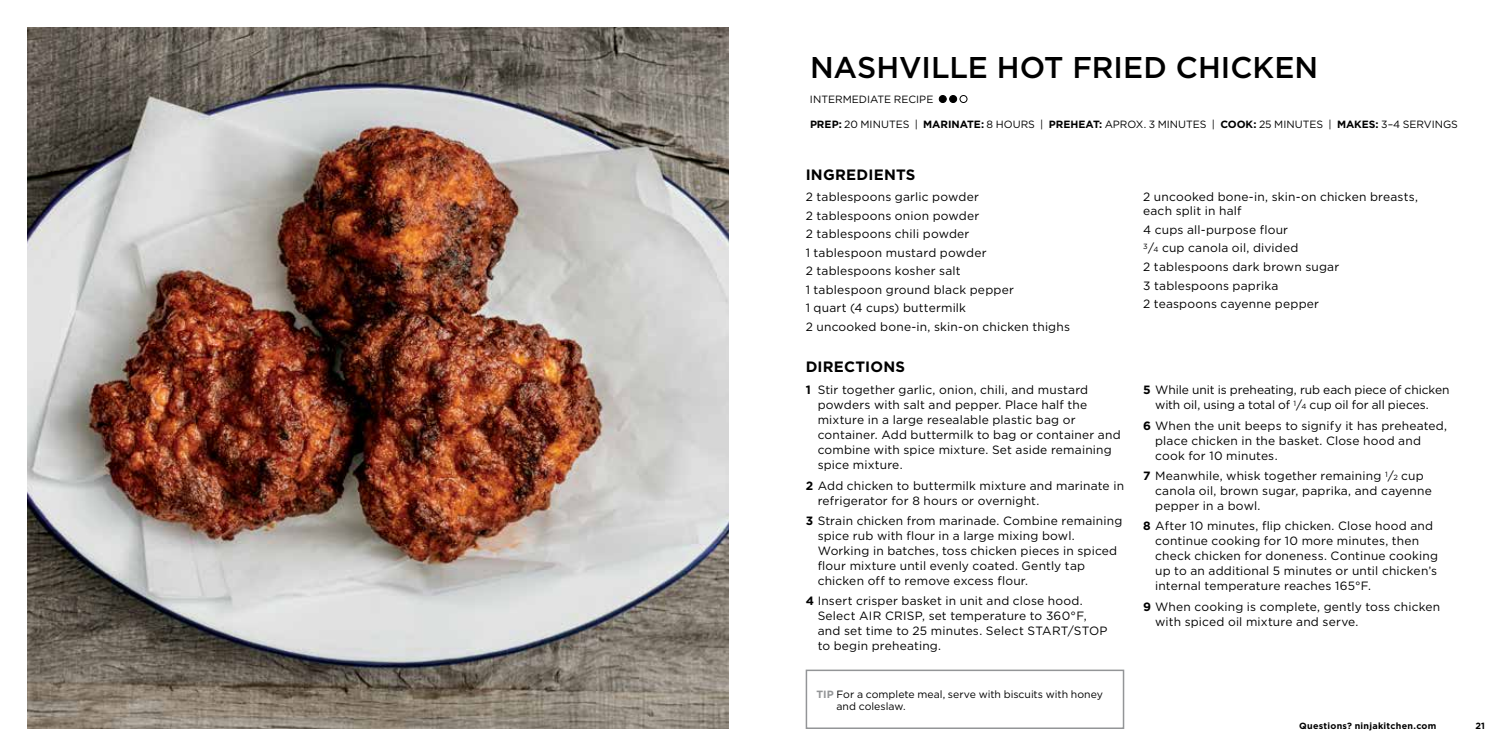
<style>
.page{position:relative;width:1512px;height:756px;background:#fff}
.page>*{position:absolute;margin:0;border:0;box-sizing:border-box;transform-origin:0 0}
.t1{font:500 30px "Gotham";color:#000}
.t2{font:700 15px "Gotham";letter-spacing:.015em;color:#000}
.t3{font:12px/15px "Gotham";letter-spacing:.015em;color:#000}
.t4{font:12px/15px "Gotham";letter-spacing:-.005em;color:#000}
.t5{font:10.5px/12px "Gotham";color:#000}
.t6{font:700 9px "Gotham";letter-spacing:.03em;color:#000}
.s1{font-weight:700}
.s2{font-size:7.5px}
.s3{font-weight:700;color:#939597}
</style>
<div class="page">
<div style="left:939px;top:96px;width:7px;height:7px;background:#000;border-radius:50%"></div>
<div style="left:939px;top:95px;width:8px;height:8px;border:1px solid #000;border-radius:50%"></div>
<div style="left:950px;top:96px;width:7px;height:7px;background:#000;border-radius:50%"></div>
<div style="left:949px;top:95px;width:8px;height:8px;border:1px solid #000;border-radius:50%"></div>
<div style="left:960px;top:95px;width:7px;height:8px;border:1px solid #000;border-radius:50%"></div>
<img style="left:27px;top:27px;width:702px;height:702px">
<div style="left:806px;top:670px;width:318px;height:59px;border:2px solid #939597"></div>
<h1 class="t1" style="left:810px;top:48px;width:510px">NASHVILLE HOT FRIED CHICKEN</h1>
<p class="t5" style="left:810px;top:93px;width:125px">INTERMEDIATE RECIPE</p>
<p class="t5" style="left:810px;top:118px;width:649px"><span class="s1">PREP:</span> 20 MINUTES | <span class="s1">MARINATE:</span> 8 HOURS | <span class="s1">PREHEAT:</span> APROX. 3 MINUTES | <span class="s1">COOK:</span> 25 MINUTES | <span class="s1">MAKES:</span> 3–4 SERVINGS</p>
<p class="t2" style="left:806px;top:165px;width:111px">INGREDIENTS</p>
<p class="t3" style="left:806px;top:187px;width:266px;line-height:18.6px">2 tablespoons garlic powder<br>2 tablespoons onion powder<br>2 tablespoons chili powder<br>1 tablespoon mustard powder<br>2 tablespoons kosher salt<br>1 tablespoon ground black pepper<br>1 quart (4 cups) buttermilk<br>2 uncooked bone-in, skin-on chicken thighs</p>
<p class="t3" style="left:1143px;top:189px;width:277px;line-height:14.2px">2 uncooked bone-in, skin-on chicken breasts, each split in half</p>
<p class="t3" style="left:1143px;top:220px;width:198px;line-height:18.6px">4 cups all-purpose flour<br><sup>3</sup>/<span class="s2">4</span> cup canola oil, divided<br>2 tablespoons dark brown sugar<br>3 tablespoons paprika<br>2 teaspoons cayenne pepper</p>
<p class="t2" style="left:806px;top:357px;width:101px">DIRECTIONS</p>
<p class="t3" style="left:818px;top:382px;width:305px;text-indent:-12px"><span class="s1">1</span> Stir together garlic, onion, chili, and mustard powders with salt and pepper. Place half the mixture in a large resealable plastic bag or container. Add buttermilk to bag or container and combine with spice mixture. Set aside remaining spice mixture.</p>
<p class="t3" style="left:818px;top:478px;width:308px;text-indent:-12px"><span class="s1">2</span> Add chicken to buttermilk mixture and marinate in refrigerator for 8 hours or overnight.</p>
<p class="t3" style="left:818px;top:513px;width:306px;text-indent:-12px"><span class="s1">3</span> Strain chicken from marinade. Combine remaining spice rub with flour in a large mixing bowl.<br>Working in batches, toss chicken pieces in spiced flour mixture until evenly coated. Gently tap chicken off to remove excess flour.</p>
<p class="t3" style="left:818px;top:593px;width:291px;text-indent:-12px"><span class="s1">4</span> Insert crisper basket in unit and close hood.<br>Select AIR CRISP, set temperature to 360°F, and set time to 25 minutes. Select START/STOP to begin preheating.</p>
<p class="t5" style="left:837px;top:688px;width:268px;text-indent:-20px"><span class="s3">TIP</span> For a complete meal, serve with biscuits with honey and coleslaw.</p>
<p class="t4" style="left:1155px;top:382px;width:296px;text-indent:-12px"><span class="s1">5</span> While unit is preheating, rub each piece of chicken with oil, using a total of <sup>1</sup>/<span class="s2">4</span> cup oil for all pieces.</p>
<p class="t3" style="left:1155px;top:418px;width:294px;text-indent:-12px"><span class="s1">6</span> When the unit beeps to signify it has preheated, place chicken in the basket. Close hood and cook for 10 minutes.</p>
<p class="t3" style="left:1155px;top:468px;width:278px;text-indent:-12px"><span class="s1">7</span> Meanwhile, whisk together remaining <sup>1</sup>/<span class="s2">2</span> cup canola oil, brown sugar, paprika, and cayenne pepper in a bowl.</p>
<p class="t3" style="left:1155px;top:518px;width:284px;text-indent:-12px"><span class="s1">8</span> After 10 minutes, flip chicken. Close hood and continue cooking for 10 more minutes, then check chicken for doneness. Continue cooking up to an additional 5 minutes or until chicken’s internal temperature reaches 165°F.</p>
<p class="t3" style="left:1155px;top:599px;width:287px;text-indent:-12px"><span class="s1">9</span> When cooking is complete, gently toss chicken with spiced oil mixture and serve.</p>
<p class="t6" style="left:1299px;top:720px;width:139px">Questions? ninjakitchen.com</p>
<p class="t6" style="left:1475px;top:720px;width:11px">21</p>
</div>
